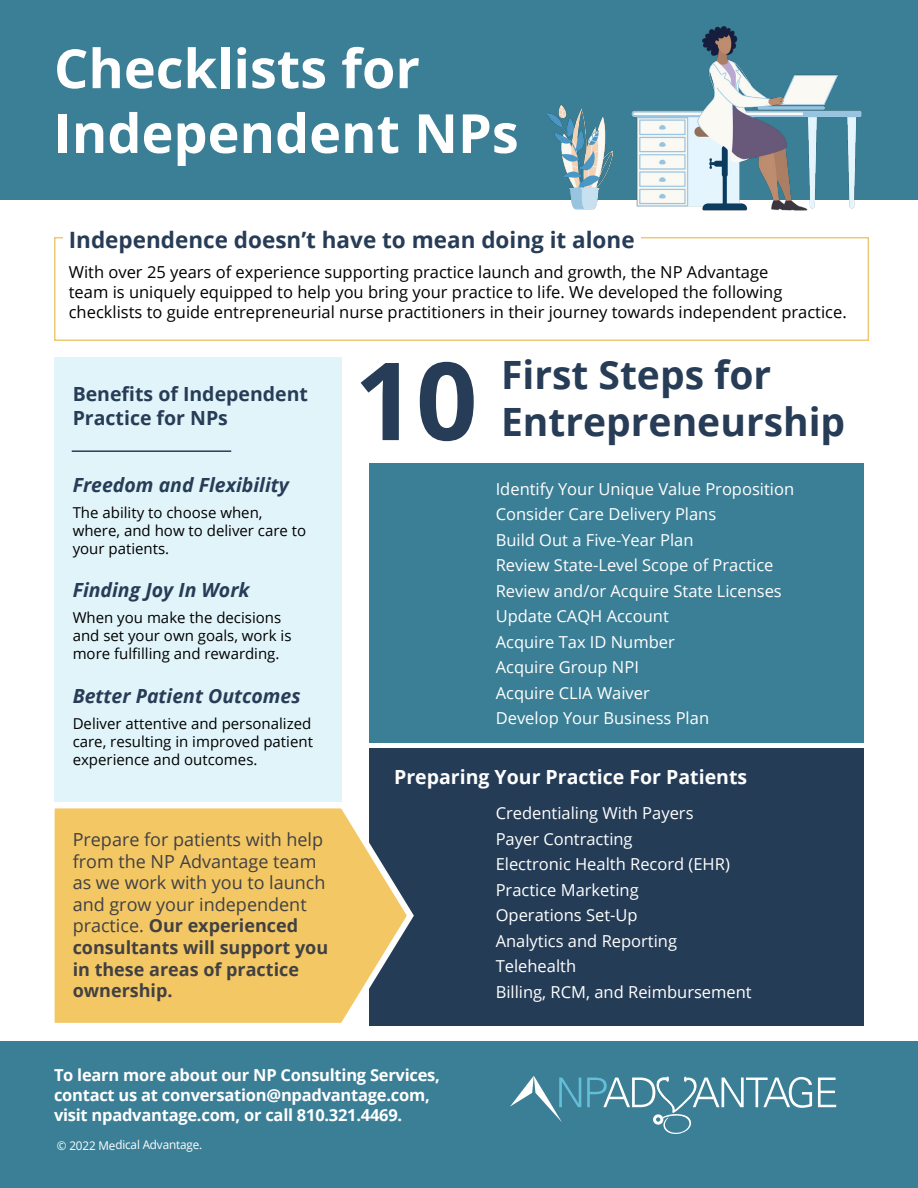
<style>
.page{position:relative;width:918px;height:1188px;background:#fff}
.page>*{position:absolute;margin:0;border:0;box-sizing:border-box;transform-origin:0 0}
.t1{font:700 108px "Open Sans";color:#273c56}
.t2{font:700 54px/64.8px "Open Sans";color:#fff}
.t3{font:700 39px "Open Sans";color:#273c56}
.t4{font:700 22.5px "Open Sans";color:#273c56}
.t5{font:italic 700 19.5px "Open Sans";color:#273c56}
.t6{font:700 19.5px/24px "Open Sans";color:#273c56}
.t7{font:700 19.5px "Open Sans";color:#fff}
.t8{font:18px/21.6px "Open Sans";color:#414042}
.t9{font:16.5px/25.5px "Open Sans";color:#fff}
.t10{font:16.5px/20.2px "Open Sans";color:#000}
.t11{font:700 16.5px/19.8px "Open Sans";letter-spacing:-.015em;color:#fff}
.t12{font:15px/18px "Open Sans";color:#000}
.t13{font:12px "Open Sans";letter-spacing:-.025em;color:#fff}
.s1{font-weight:700}
</style>
<div class="page">
<div style="left:0;top:0;width:918px;height:200px;background:#3b7f96"></div>
<div style="left:54px;top:357px;width:287px;height:445px;background:#e1f4fa"></div>
<div style="left:0;top:1041px;width:918px;height:147px;background:#3b7f96"></div>
<div style="left:369px;top:463px;width:495px;height:280px;background:#3b7f96"></div>
<div style="left:369px;top:748px;width:495px;height:278px;background:#253c56"></div>
<svg style="left:54px;top:799px;width:360px;height:224px;background:#e6c371"></svg>
<hr style="left:72px;top:450px;width:159px;height:2px;background:#273c56">
<svg style="left:818px;top:1078px;width:18px;height:29px"></svg>
<svg style="left:510px;top:1076px;width:71px;height:46px"></svg>
<svg style="left:587px;top:1076px;width:225px;height:58px"></svg>
<img style="left:631px;top:26px;width:231px;height:185px">
<img style="left:547px;top:105px;width:65px;height:104px">
<div style="left:54px;top:237px;width:815px;height:104px;border:2px solid #efc974"></div>
<div style="left:63px;top:222px;width:577px;height:30px;background:#fff"></div>
<h2 class="t2" style="left:54px;top:35px;width:466px">Checklists for<br>Independent NPs</h2>
<h3 class="t4" style="left:69px;top:224px;width:567px">Independence doesn’t have to mean doing it alone</h3>
<p class="t10" style="left:69px;top:261px;width:779px">With over 25 years of experience supporting practice launch and growth, the NP Advantage<br>team is uniquely equipped to help you bring your practice to life. We developed the following checklists to guide entrepreneurial nurse practitioners in their journey towards independent practice.</p>
<p class="t6" style="left:73px;top:382px;width:237px">Benefits of Independent<br>Practice for NPs</p>
<p class="t5" style="left:73px;top:471px;width:218px">Freedom and Flexibility</p>
<p class="t12" style="left:73px;top:503px;width:235px">The ability to choose when, where, and how to deliver care to your patients.</p>
<p class="t5" style="left:73px;top:576px;width:179px">Finding Joy In Work</p>
<p class="t12" style="left:73px;top:608px;width:220px">When you make the decisions and set your own goals, work is more fulfilling and rewarding.</p>
<p class="t5" style="left:73px;top:682px;width:230px">Better Patient Outcomes</p>
<p class="t12" style="left:73px;top:714px;width:242px;text-align:justify">Deliver attentive and personalized care, resulting in improved patient experience and outcomes.</p>
<p class="t8" style="left:73px;top:828px;width:257px">Prepare for patients with help from the NP Advantage team as we work with you to launch and grow your independent practice. <span class="s1">Our experienced consultants will support you in these areas of practice ownership.</span></p>
<h1 class="t1" style="left:354px;top:325px;width:125px">10</h1>
<h3 class="t3" style="left:501px;top:347px;width:272px">First Steps for</h3>
<h3 class="t3" style="left:501px;top:394px;width:346px">Entrepreneurship</h3>
<p class="t9" style="left:496px;top:476px;width:300px">Identify Your Unique Value Proposition<br>Consider Care Delivery Plans<br>Build Out a Five-Year Plan<br>Review State-Level Scope of Practice<br>Review and/or Acquire State Licenses<br>Update CAQH Account<br>Acquire Tax ID Number<br>Acquire Group NPI<br>Acquire CLIA Waiver<br>Develop Your Business Plan</p>
<p class="t7" style="left:394px;top:763px;width:354px">Preparing Your Practice For Patients</p>
<p class="t9" style="left:496px;top:800px;width:258px">Credentialing With Payers<br>Payer Contracting<br>Electronic Health Record (EHR)<br>Practice Marketing<br>Operations Set-Up<br>Analytics and Reporting<br>Telehealth<br>Billing, RCM, and Reimbursement</p>
<p class="t11" style="left:54px;top:1065px;width:388px">To learn more about our NP Consulting Services, contact us at conversation@npadvantage.com, visit npadvantage.com, or call 810.321.4469.</p>
<p class="t13" style="left:57px;top:1137px;width:147px">© 2022 Medical Advantage.</p>
</div>
